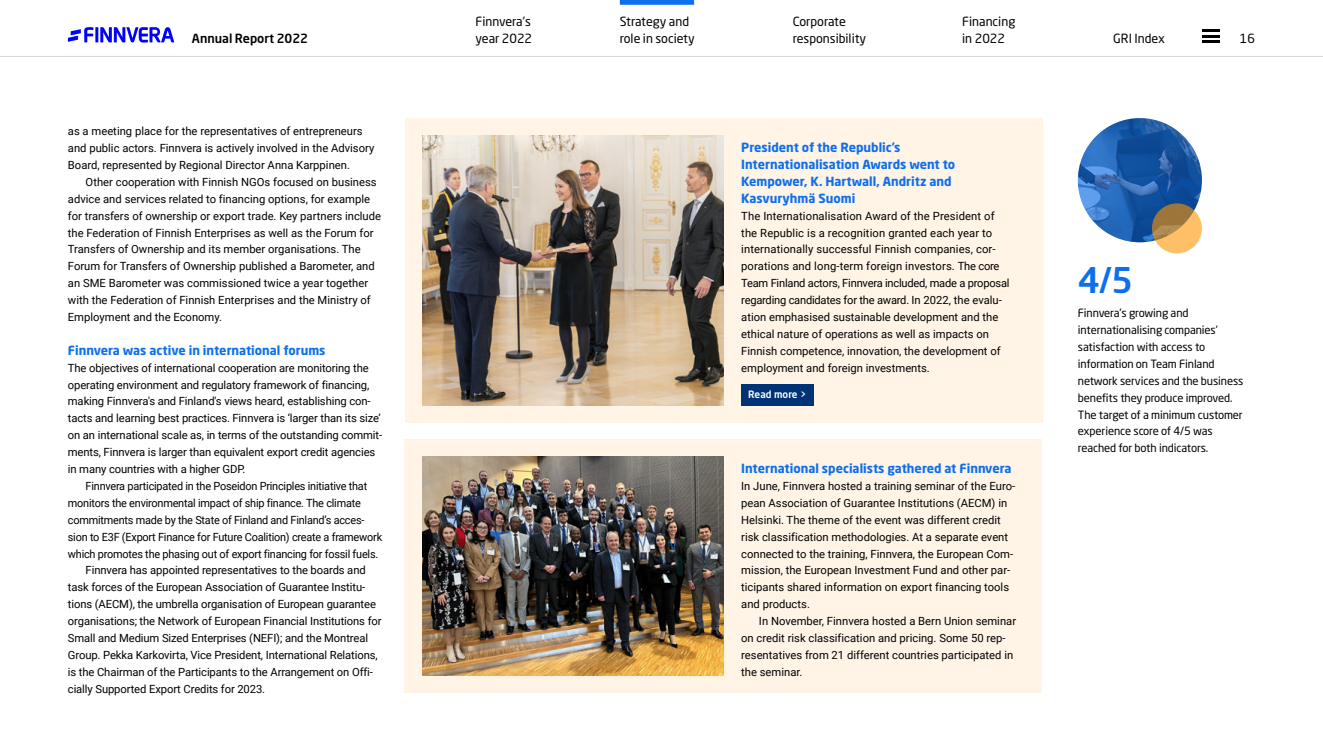
<style>
.page{position:relative;width:1323px;height:745px;background:#fff}
.page>*{position:absolute;margin:0;border:0;box-sizing:border-box;transform-origin:0 0}
.t1{font:500 35px "Neo Sans Std";color:#0e6fed}
.t2{font:700 12.5px/16.9px "Neo Sans Std";color:#0e6fed}
.t3{font:12.5px/16.2px "Neo Sans Std";color:#000}
.t4{font:500 12.5px "Neo Sans Std";color:#000}
.t5{font:11.25px/16.9px "Roboto";color:#000}
.t6{font:11.25px "Roboto";letter-spacing:-.02em;color:#000}
.t7{font:11.25px/16.9px "Neo Sans Std";letter-spacing:-.01em;color:#000}
.t8{font:500 10px "Neo Sans Std";color:#fff}
</style>
<div class="page">
<div style="left:405px;top:439px;width:637px;height:253px;background:#fff4e6"></div>
<img style="left:422px;top:456px;width:301px;height:219px">
<div style="left:405px;top:118px;width:637px;height:304px;background:#fff4e6"></div>
<div style="left:741px;top:383px;width:72px;height:22px;background:#003375"></div>
<img style="left:423px;top:135px;width:300px;height:270px">
<img style="left:1078px;top:118px;width:124px;height:124px">
<svg style="left:1152px;top:203px;width:50px;height:50px;background:#ce9c55"></svg>
<hr style="left:0;top:56px;width:1323px;height:1px;background:#d2d7dc">
<hr style="left:95px;top:27px;width:3px;height:15px;background:#00f">
<svg style="left:68px;top:27px;width:25px;height:15px"></svg>
<svg style="left:100px;top:27px;width:74px;height:16px"></svg>
<svg style="left:1202px;top:35px;width:17px;height:2px"></svg>
<hr style="left:1202px;top:40px;width:17px;height:3px;background:#000">
<hr style="left:1202px;top:29px;width:17px;height:3px;background:#000">
<div style="left:620px;top:0;width:74px;height:5px;background:#0e6fed"></div>
<p class="t3" style="left:475px;top:13px;width:58px">Finnvera's year 2022</p>
<p class="t3" style="left:620px;top:13px;width:71px">Strategy and</p>
<p class="t4" style="left:192px;top:30px;width:118px">Annual Report 2022</p>
<p class="t3" style="left:620px;top:30px;width:76px">role in society</p>
<p class="t3" style="left:793px;top:13px;width:75px">Corporate responsibility</p>
<p class="t3" style="left:962px;top:13px;width:55px">Financing in 2022</p>
<p class="t3" style="left:1113px;top:30px;width:53px">GRI Index</p>
<p class="t3" style="left:1240px;top:30px;width:17px">16</p>
<p class="t5" style="left:68px;top:122px;width:308px">as a meeting place for the representatives of entrepreneurs and public actors. Finnvera is actively involved in the Advisory<br>Board, represented by Regional Director Anna Karppinen.</p>
<p class="t5" style="left:68px;top:173px;width:315px;text-indent:18px">Other cooperation with Finnish NGOs focused on business advice and services related to financing options, for example for transfers of ownership or export trade. Key partners include the Federation of Finnish Enterprises as well as the Forum for Transfers of Ownership and its member organisations. The Forum for Transfers of Ownership published a Barometer, and an SME Barometer was commissioned twice a year together with the Federation of Finnish Enterprises and the Ministry of Employment and the Economy.</p>
<p class="t2" style="left:68px;top:341px;width:259px">Finnvera was active in international forums</p>
<p class="t5" style="left:68px;top:358px;width:316px">The objectives of international cooperation are monitoring the operating environment and regulatory framework of financing, making Finnvera's and Finland's views heard, establishing con&shy;tacts and learning best practices. Finnvera is ‘larger than its size’ on an international scale as, in terms of the outstanding commit&shy;ments, Finnvera is larger than equivalent export credit agencies in many countries with a higher GDP.</p>
<p class="t6" style="left:86px;top:477px;width:283px">Finnvera participated in the Poseidon Principles initiative that</p>
<p class="t6" style="left:68px;top:494px;width:294px">monitors the environmental impact of ship finance. The climate</p>
<p class="t6" style="left:68px;top:511px;width:298px">commitments made by the State of Finland and Finland’s acces-</p>
<p class="t6" style="left:68px;top:528px;width:316px">sion to E3F (Export Finance for Future Coalition) create a framework</p>
<p class="t6" style="left:68px;top:545px;width:312px">which promotes the phasing out of export financing for fossil fuels.</p>
<p class="t5" style="left:86px;top:561px;width:282px">Finnvera has appointed representatives to the boards and</p>
<p class="t5" style="left:68px;top:578px;width:299px">task forces of the European Association of Guarantee Institu-</p>
<p class="t5" style="left:68px;top:595px;width:310px">tions (AECM), the umbrella organisation of European guarantee</p>
<p class="t5" style="left:68px;top:612px;width:315px">organisations; the Network of European Financial Institutions for</p>
<p class="t5" style="left:68px;top:628px;width:302px">Small and Medium Sized Enterprises (NEFI); and the Montreal</p>
<p class="t5" style="left:68px;top:645px;width:311px">Group. Pekka Karkovirta, Vice President, International Relations,</p>
<p class="t5" style="left:68px;top:662px;width:307px">is the Chairman of the Participants to the Arrangement on Offi-</p>
<p class="t5" style="left:68px;top:679px;width:199px">cially Supported Export Credits for 2023.</p>
<p class="t2" style="left:741px;top:138px;width:215px">President of the Republic’s<br>Internationalisation Awards went to<br>Kempower, K. Hartwall, Andritz and<br>Kasvuryhmä Suomi</p>
<p class="t5" style="left:741px;top:207px;width:270px">The Internationalisation Award of the President of the Republic is a recognition granted each year to internationally successful Finnish companies, cor&shy;porations and long-term foreign investors. The core Team Finland actors, Finnvera included, made a proposal regarding candidates for the award. In 2022, the evalu&shy;ation emphasised sustainable development and the ethical nature of operations as well as impacts on Finnish competence, innovation, the development of employment and foreign investments.</p>
<p class="t8" style="left:748px;top:388px;width:60px">Read more &gt;</p>
<p class="t2" style="left:741px;top:459px;width:272px">International specialists gathered at Finnvera</p>
<p class="t5" style="left:741px;top:477px;width:275px">In June, Finnvera hosted a training seminar of the Euro&shy;pean Association of Guarantee Institutions (AECM) in Helsinki. The theme of the event was different credit risk classification methodologies. At a separate event connected to the training, Finnvera, the European Com&shy;mission, the European Investment Fund and other par&shy;ticipants shared information on export financing tools and products.</p>
<p class="t5" style="left:741px;top:612px;width:276px;text-indent:18px">In November, Finnvera hosted a Bern Union seminar on credit risk classification and pricing. Some 50 rep&shy;resentatives from 21 different countries participated in the seminar.</p>
<h1 class="t1" style="left:1078px;top:258px;width:57px">4/5</h1>
<p class="t7" style="left:1078px;top:304px;width:167px">Finnvera's growing and internationalising companies’ satisfaction with access to information on Team Finland network services and the business benefits they produce improved.<br>The target of a minimum customer experience score of 4/5 was reached for both indicators.</p>
</div>
